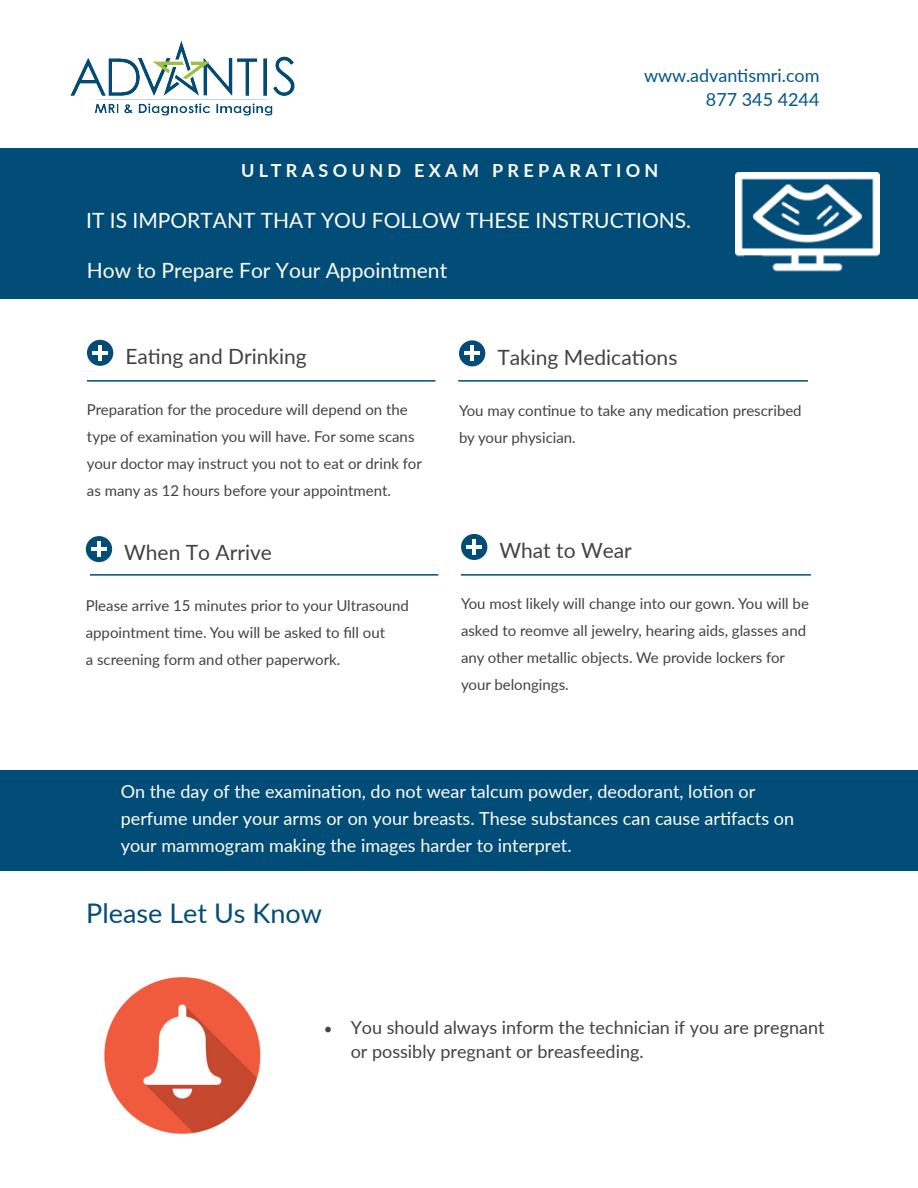
<style>
.page{position:relative;width:918px;height:1188px;background:#fff}
.page>*{position:absolute;margin:0;border:0;box-sizing:border-box;transform-origin:0 0}
.Normal_left{font:27px "Lato";color:#024d77}
.Normal_left-2{font:21px "Lato";color:#fff}
.Normal_left-3{font:21px "Lato";color:#424243}
.Normal_left-4{font:18px/27px "Lato";color:#fff}
.t1{font:18px/24px "Lato";color:#424243}
.t2{font:18px "Lato";color:#02558d}
.category{font:700 18px "Lato";letter-spacing:.24em;color:#fff}
.Normal_left-5{font:15px/27px "Lato";color:#424243}
.s1{font-size:15px}
</style>
<div class="page">
<div style="left:0;top:770px;width:918px;height:100px;background:#024d77"></div>
<div style="left:0;top:148px;width:918px;height:151px;background:#024d77"></div>
<hr style="left:90px;top:574px;width:348px;height:2px;background:#024d77">
<hr style="left:87px;top:380px;width:348px;height:2px;background:#024d77">
<hr style="left:461px;top:574px;width:350px;height:2px;background:#024d77">
<hr style="left:458px;top:380px;width:350px;height:2px;background:#024d77">
<div style="left:87px;top:340px;width:26px;height:26px;background:#024d77;border-radius:50%"></div>
<hr style="left:99px;top:345px;width:3px;height:16px;background:#fff">
<hr style="left:92px;top:351px;width:16px;height:3px;background:#fff">
<div style="left:459px;top:340px;width:26px;height:26px;background:#024d77;border-radius:50%"></div>
<hr style="left:471px;top:346px;width:3px;height:15px;background:#fff">
<hr style="left:464px;top:352px;width:16px;height:3px;background:#fff">
<div style="left:86px;top:536px;width:26px;height:26px;background:#024d77;border-radius:50%"></div>
<hr style="left:97px;top:541px;width:4px;height:16px;background:#fff">
<hr style="left:91px;top:548px;width:16px;height:3px;background:#fff">
<div style="left:461px;top:534px;width:26px;height:26px;background:#024d77;border-radius:50%"></div>
<hr style="left:473px;top:539px;width:3px;height:16px;background:#fff">
<hr style="left:466px;top:545px;width:16px;height:4px;background:#fff">
<img style="left:104px;top:976px;width:157px;height:159px">
<img style="left:736px;top:173px;width:144px;height:99px">
<img style="left:70px;top:41px;width:225px;height:75px">
<p class="t2" style="left:644px;top:63px;width:177px">www.advantismri.com</p>
<p class="t2" style="left:706px;top:87px;width:115px">877 345 4244</p>
<p class="category" style="left:241px;top:157px;width:419px">ULTRASOUND EXAM PREPARATION</p>
<p class="Normal_left-2" style="left:86px;top:205px;width:606px">IT IS IMPORTANT THAT YOU FOLLOW THESE INSTRUCTIONS.</p>
<p class="Normal_left-2" style="left:87px;top:255px;width:362px">How to Prepare For Your Appointment</p>
<p class="Normal_left-3" style="left:125px;top:341px;width:183px">Eating and Drinking</p>
<p class="Normal_left-5" style="left:87px;top:395px;width:336px">Preparation for the procedure will depend on the type of examination you will have. For some scans your doctor may instruct you not to eat or drink for as many as 12 hours before your appointment.</p>
<p class="Normal_left-3" style="left:124px;top:538px;width:149px">When To Arrive</p>
<p class="Normal_left-5" style="left:86px;top:592px;width:325px">Please arrive 15 minutes prior to your Ultrasound appointment time. You will be asked to fill out</p>
<p class="Normal_left-5" style="left:86px;top:646px;width:256px">a screening form and other paperwork.</p>
<p class="Normal_left-3" style="left:497px;top:342px;width:182px">Taking Medications</p>
<p class="Normal_left-5" style="left:459px;top:396px;width:344px">You may continue to take any medication prescribed by your physician.</p>
<p class="Normal_left-3" style="left:499px;top:535px;width:134px">What to Wear</p>
<p class="Normal_left-5" style="left:461px;top:590px;width:349px">You most likely will change into our gown. You will be asked to reomve all jewelry, hearing aids, glasses and any other metallic objects. We provide lockers for your belongings.</p>
<p class="Normal_left-4" style="left:121px;top:778px;width:675px">On the day of the examination, do not wear talcum powder, deodorant, lotion or perfume under your arms or on your breasts. These substances can cause artifacts on your mammogram making the images harder to interpret.</p>
<p class="Normal_left" style="left:86px;top:894px;width:237px">Please Let Us Know</p>
<p class="t1" style="left:351px;top:1015px;width:475px;text-indent:-27px"><span class="s1">•</span> You should always inform the technician if you are pregnant or possibly pregnant or breasfeeding.</p>
</div>
